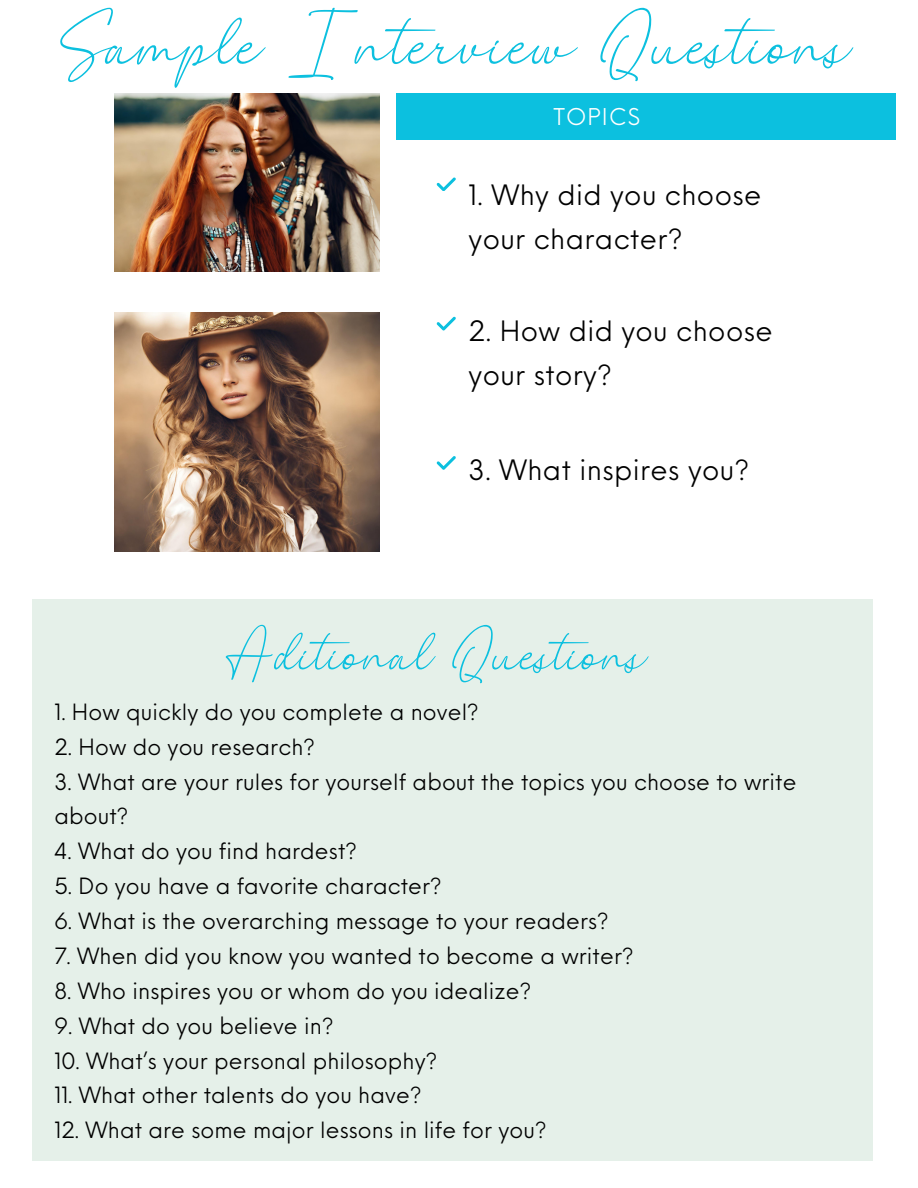
<style>
.page{position:relative;width:918px;height:1188px;background:#fff}
.page>*{position:absolute;margin:0;border:0;box-sizing:border-box;transform-origin:0 0}
.t1{font:149.7px "The Bigmaker";letter-spacing:.005em;color:#0cc0df}
.t2{font:118.95px "The Bigmaker";color:#0cc0df}
.t3{font:27.45px/43.8px "Neue Einstellung";letter-spacing:.015em;color:#000}
.t4{font:22.5px "Neue Einstellung";letter-spacing:.05em;color:#fff}
.t5{font:21.9px/34.8px "Neue Einstellung";letter-spacing:.005em;color:#000}
</style>
<div class="page">
<div style="left:32px;top:599px;width:841px;height:562px;background:#e5f0e9"></div>
<img style="left:115px;top:313px;width:264px;height:238px">
<img style="left:115px;top:93px;width:264px;height:179px">
<svg style="left:437px;top:177px;width:19px;height:14px"></svg>
<svg style="left:437px;top:317px;width:19px;height:13px"></svg>
<svg style="left:437px;top:456px;width:19px;height:13px"></svg>
<div style="left:396px;top:93px;width:500px;height:47px;background:#0cc0df"></div>
<p class="t1" style="left:60px;top:-25px;width:794px">Sample InterviewQuestions</p>
<p class="t4" style="left:553px;top:97px;width:88px">TOPICS</p>
<p class="t3" style="left:469px;top:170px;width:294px">1. Why did you choose your character?</p>
<p class="t3" style="left:469px;top:306px;width:306px">2. How did you choose your story?</p>
<p class="t3" style="left:469px;top:445px;width:282px">3. What inspires you?</p>
<p class="t2" style="left:226px;top:599px;width:423px">AditionalQuestions</p>
<p class="t5" style="left:54px;top:692px;width:426px">1. How quickly do you complete a novel?</p>
<p class="t5" style="left:54px;top:727px;width:262px">2. How do you research?</p>
<p class="t5" style="left:54px;top:762px;width:744px">3. What are your rules for yourself about the topics you choose to write about?</p>
<p class="t5" style="left:54px;top:832px;width:304px">4. What do you find hardest?</p>
<p class="t5" style="left:54px;top:867px;width:389px">5. Do you have a favorite character?</p>
<p class="t5" style="left:54px;top:901px;width:556px">6. What is the overarching message to your readers?</p>
<p class="t5" style="left:54px;top:936px;width:581px">7. When did you know you wanted to become a writer?</p>
<p class="t5" style="left:54px;top:971px;width:478px">8. Who inspires you or whom do you idealize?</p>
<p class="t5" style="left:54px;top:1006px;width:281px">9. What do you believe in?</p>
<p class="t5" style="left:54px;top:1041px;width:385px">10. What’s your personal philosophy?</p>
<p class="t5" style="left:54px;top:1076px;width:369px">11. What other talents do you have?</p>
<p class="t5" style="left:54px;top:1111px;width:494px">12. What are some major lessons in life for you?</p>
</div>
